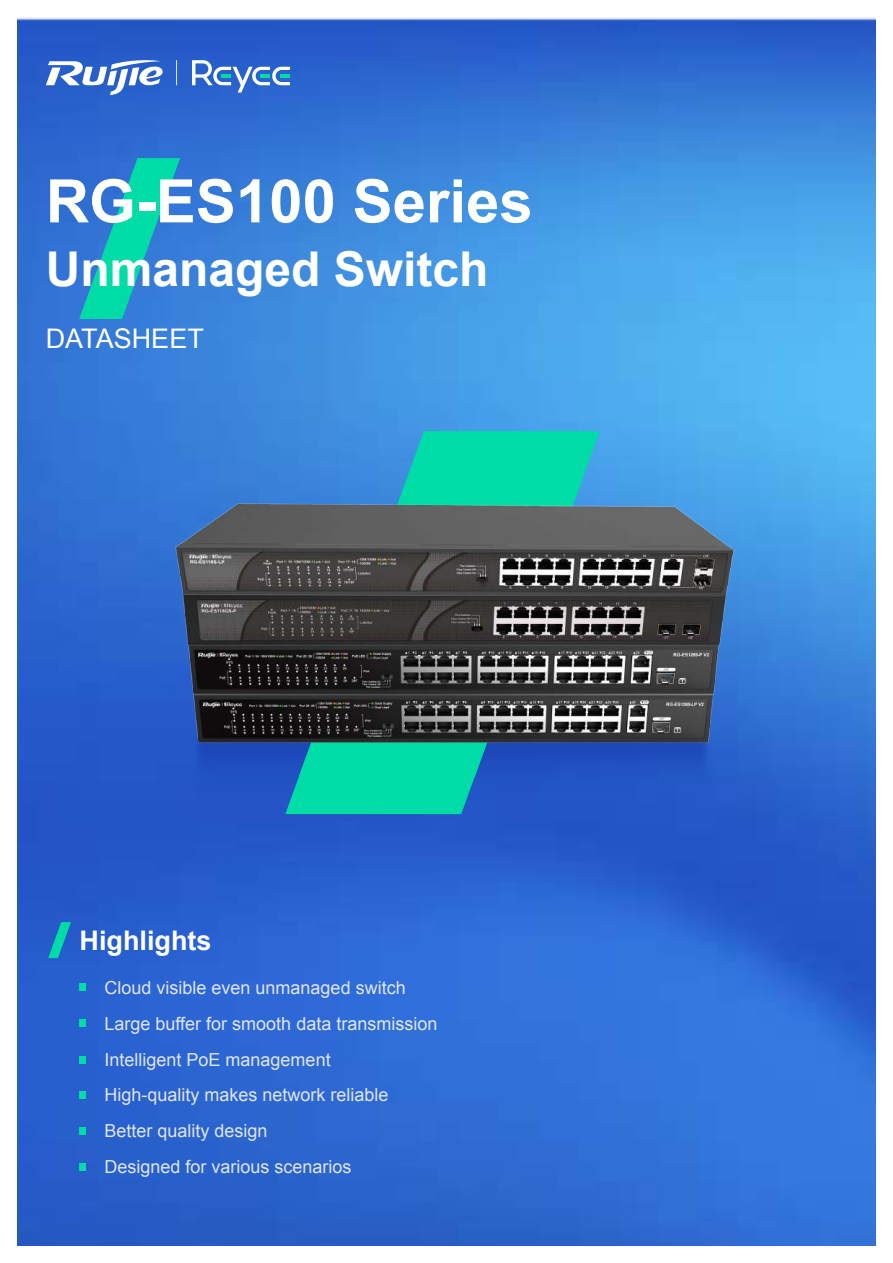
<style>
.page{position:relative;width:893px;height:1263px;background:#fff}
.page>*{position:absolute;margin:0;border:0;box-sizing:border-box;transform-origin:0 0}
.t1{font:700 60px "Arial";color:#fff}
.t2{font:700 48px "Arial";color:#fff}
.t3{font:700 27px "Arial";color:#fff}
.t4{font:27px "Arial";color:#fff}
.t5{font:18px/35.8px "Arial";color:#e1e6eb}
</style>
<div class="page">
<img style="left:17px;top:17px;width:859px;height:1229px">
<div style="left:145px;top:688px;width:615px;height:183px;background:#2457c7"></div>
<svg style="left:285px;top:431px;width:315px;height:383px;background:#149eb8"></svg>
<svg style="left:299px;top:431px;width:285px;height:346px;background:#17b9bb"></svg>
<svg style="left:48px;top:922px;width:23px;height:36px"></svg>
<div style="left:80px;top:984px;width:6px;height:7px;background:#00dca5"></div>
<div style="left:80px;top:1020px;width:6px;height:7px;background:#00dca5"></div>
<div style="left:80px;top:1056px;width:6px;height:7px;background:#00dca5"></div>
<div style="left:80px;top:1092px;width:6px;height:7px;background:#00dca5"></div>
<div style="left:80px;top:1128px;width:6px;height:7px;background:#00dca5"></div>
<div style="left:80px;top:1163px;width:6px;height:8px;background:#00dca5"></div>
<svg style="left:192px;top:60px;width:98px;height:33px"></svg>
<svg style="left:46px;top:60px;width:117px;height:35px"></svg>
<svg style="left:176px;top:60px;width:1px;height:25px"></svg>
<img style="left:168px;top:497px;width:586px;height:274px">
<svg style="left:79px;top:158px;width:101px;height:161px;background:#1da0c1"></svg>
<h1 class="t1" style="left:46px;top:161px;width:488px">RG-ES100 Series</h1>
<h2 class="t2" style="left:46px;top:237px;width:444px">Unmanaged Switch</h2>
<h3 class="t4" style="left:46px;top:321px;width:160px">DATASHEET</h3>
<h3 class="t3" style="left:80px;top:923px;width:134px">Highlights</h3>
<p class="t5" style="left:105px;top:970px;width:334px">Cloud visible even unmanaged switch Large buffer for smooth data transmission Intelligent PoE management<br>High-quality makes network reliable Better quality design<br>Designed for various scenarios</p>
</div>
